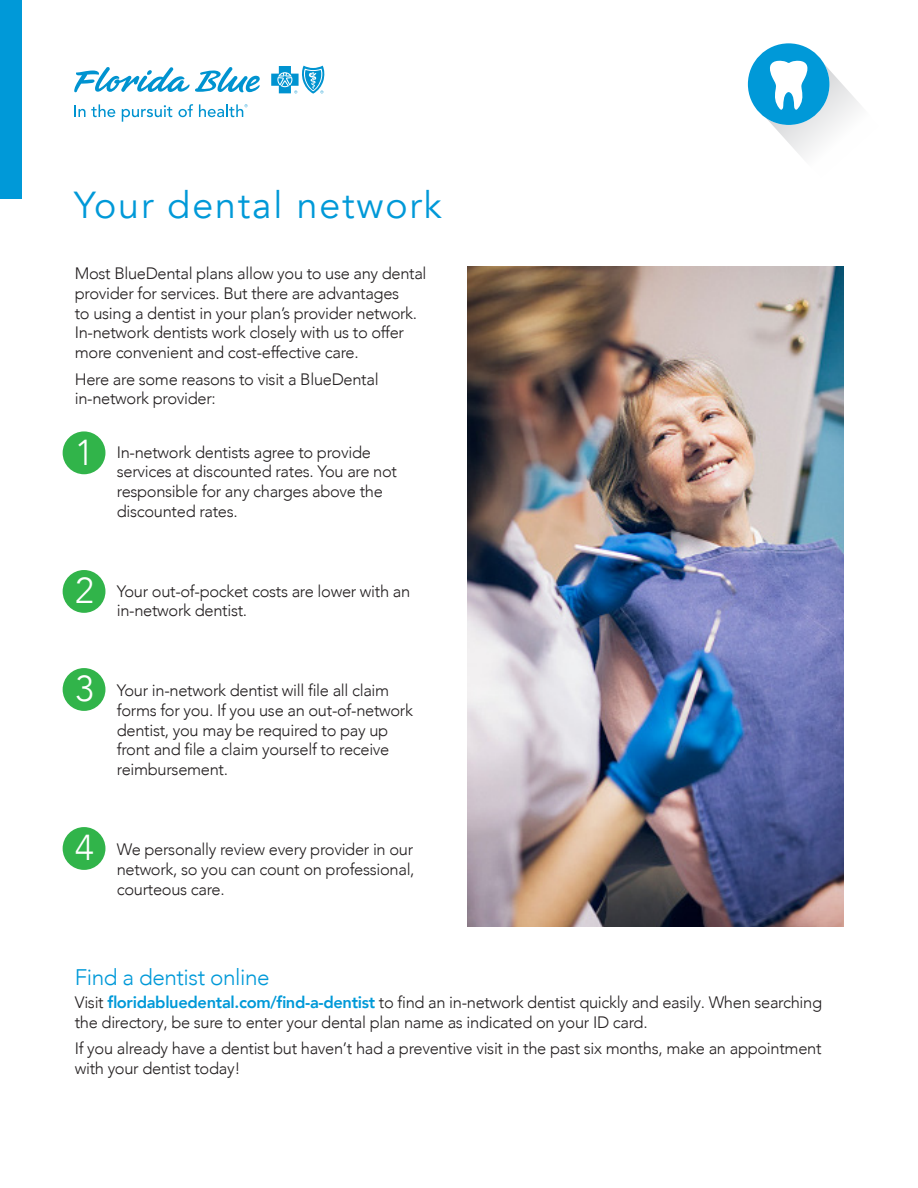
<style>
.page{position:relative;width:918px;height:1188px;background:#fff}
.page>*{position:absolute;margin:0;border:0;box-sizing:border-box;transform-origin:0 0}
.t1{font:37.5px "Avenir LT Com";letter-spacing:.05em;color:#0099d8}
.t2{font:300 36px "Avenir LT Com";color:#fff}
.t3{font:300 22.5px "Avenir LT Com";letter-spacing:-.02em;color:#0099d8}
.t4{font:300 16.5px/19.8px "Avenir LT Com";letter-spacing:-.02em;color:#231f20}
.s1{font-weight:800;color:#0099d8}
</style>
<div class="page">
<div style="left:0;top:0;width:22px;height:198px;background:#0099d8"></div>
<svg style="left:74px;top:105px;width:11px;height:12px"></svg>
<svg style="left:91px;top:104px;width:24px;height:13px"></svg>
<svg style="left:122px;top:105px;width:50px;height:17px"></svg>
<svg style="left:178px;top:104px;width:15px;height:13px"></svg>
<svg style="left:74px;top:67px;width:186px;height:26px"></svg>
<svg style="left:271px;top:66px;width:53px;height:28px"></svg>
<svg style="left:199px;top:104px;width:49px;height:13px"></svg>
<svg style="left:748px;top:43px;width:112px;height:114px"></svg>
<img style="left:468px;top:266px;width:376px;height:661px">
<div style="left:63px;top:431px;width:42px;height:43px;background:#31b44a;border-radius:50%"></div>
<div style="left:63px;top:570px;width:42px;height:43px;background:#31b44a;border-radius:50%"></div>
<div style="left:63px;top:668px;width:42px;height:43px;background:#31b44a;border-radius:50%"></div>
<div style="left:63px;top:827px;width:42px;height:43px;background:#31b44a;border-radius:50%"></div>
<h1 class="t1" style="left:74px;top:183px;width:369px">Your dental network</h1>
<p class="t4" style="left:75px;top:263px;width:353px">Most BlueDental plans allow you to use any dental provider for services. But there are advantages<br>to using a dentist in your plan’s provider network.<br>In-network dentists work closely with us to offer more convenient and cost-effective care.</p>
<p class="t4" style="left:75px;top:369px;width:305px">Here are some reasons to visit a BlueDental in-network provider:</p>
<p class="t4" style="left:117px;top:442px;width:282px">In-network dentists agree to provide services at discounted rates. You are not responsible for any charges above the discounted rates.</p>
<p class="t2" style="left:75px;top:431px;width:20px">1</p>
<p class="t2" style="left:75px;top:570px;width:20px">2</p>
<p class="t2" style="left:75px;top:668px;width:20px">3</p>
<p class="t4" style="left:117px;top:581px;width:295px">Your out-of-pocket costs are lower with an in-network dentist.</p>
<p class="t4" style="left:117px;top:681px;width:298px">Your in-network dentist will file all claim forms for you. If you use an out-of-network dentist, you may be required to pay up front and file a claim yourself to receive reimbursement.</p>
<p class="t2" style="left:75px;top:827px;width:20px">4</p>
<p class="t4" style="left:117px;top:839px;width:299px;text-align:justify">We personally review every provider in our network, so you can count on professional, courteous care.</p>
<h2 class="t3" style="left:75px;top:964px;width:196px">Find a dentist online</h2>
<p class="t4" style="left:75px;top:992px;width:749px">Visit <span class="s1">floridabluedental.com/find-a-dentist</span> to find an in-network dentist quickly and easily. When searching the directory, be sure to enter your dental plan name as indicated on your ID card.</p>
<p class="t4" style="left:75px;top:1039px;width:748px">If you already have a dentist but haven’t had a preventive visit in the past six months, make an appointment with your dentist today!</p>
</div>
